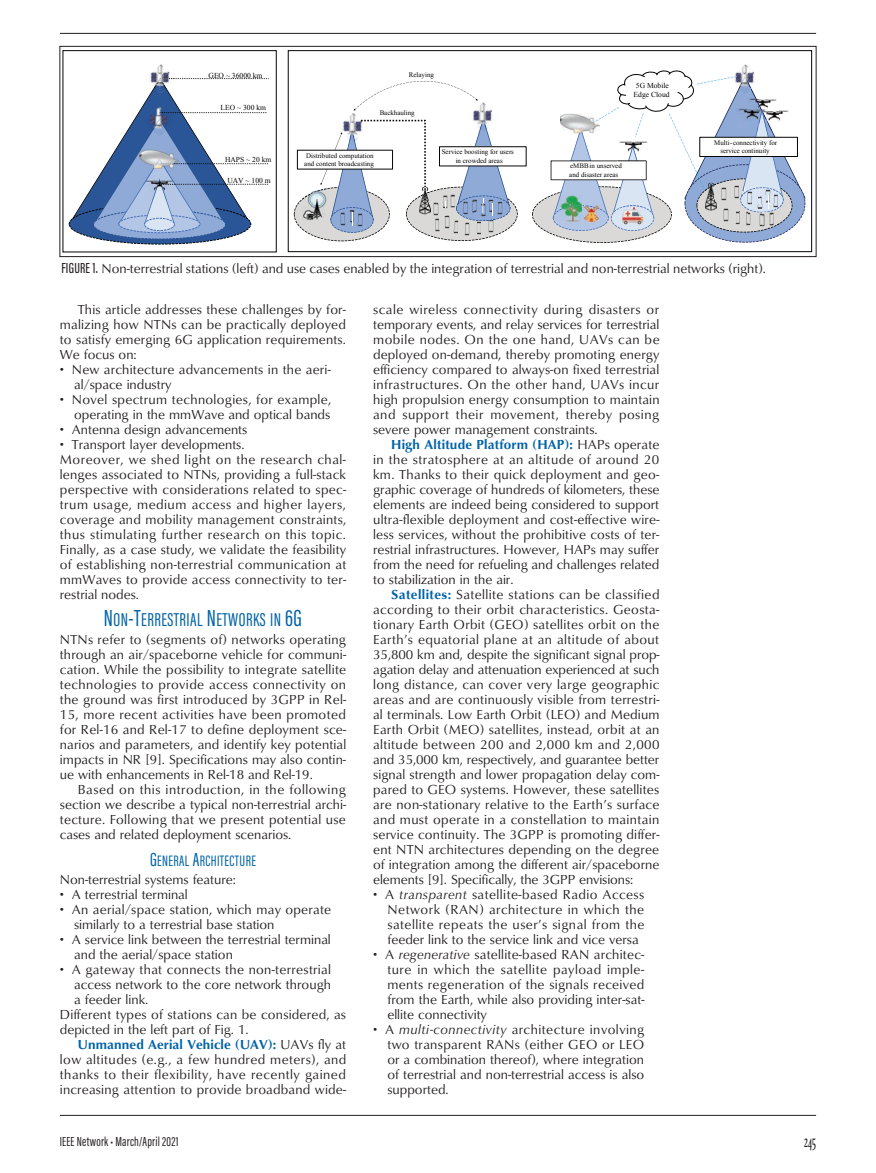
<style>
.page{position:relative;width:876px;height:1173px;background:#fff}
.page>*{position:absolute;margin:0;border:0;box-sizing:border-box;transform-origin:0 0}
.t1{font:19.2px "Acumin Pro Extra Cond Regular SC800";letter-spacing:.025em;color:#0163a7}
.t2{font:16.5px "Matrix II Ext OT Narrow SC800";color:#231f20}
.t3{font:15.6px "Acumin Pro Extra Cond Regular SC800";letter-spacing:.025em;color:#0163a7}
.t4{font:13.5px/15px "Classico URW";letter-spacing:.005em;color:#231f20;text-align:justify}
.t5{font:13.5px/15px "Classico URW";letter-spacing:.025em;color:#231f20;text-align:right}
.t6{font:13.5px "Classico URW";letter-spacing:.035em;color:#231f20}
.t7{font:13.5px "Classico URW";letter-spacing:.03em;color:#231f20}
.t8{font:700 13.5px "Classico URW";letter-spacing:.01em;color:#0163a7}
.t9{font:13.5px "Acumin Pro Extra Cond";letter-spacing:.015em;color:#231f20}
.t10{font:7.5px/9.1px "Times New Roman";color:#040503;text-align:center}
.t11{font:6.9px/8.2px "Times New Roman";color:#040503}
.s1{font-family:"Acumin Pro Extra Cond";font-weight:500;font-size:15px}
.s2{font-size:24px}
.s3{font-size:19.5px}
.s4{font-weight:400;color:#231f20}
.s5{font-weight:700;color:#0163a7}
.s6{font-style:italic}
</style>
<div class="page">
<hr style="left:60px;top:33px;width:756px;height:1px;background:#231f20">
<hr style="left:60px;top:1115px;width:756px;height:1px;background:#231f20">
<div style="left:63px;top:50px;width:214px;height:202px;border:1px solid #040503"></div>
<div style="left:69px;top:204px;width:182px;height:40px;background:#2a5698;border-radius:50%"></div>
<div style="left:93px;top:210px;width:132px;height:29px;background:#8faad7;border-radius:50%"></div>
<div style="left:93px;top:210px;width:133px;height:29px;border:1px dashed #285391;border-radius:50%"></div>
<svg style="left:119px;top:215px;width:81px;height:18px"></svg>
<div style="left:118px;top:215px;width:82px;height:18px;border:1px dashed #4671b8;border-radius:50%"></div>
<div style="left:145px;top:218px;width:29px;height:12px;background:#dae5f4;border-radius:50%"></div>
<div style="left:144px;top:218px;width:31px;height:13px;border:1px dashed #4671b8;border-radius:50%"></div>
<img style="left:150px;top:64px;width:20px;height:14px">
<div style="left:288px;top:50px;width:524px;height:202px;border:1px solid #040503"></div>
<img style="left:349px;top:113px;width:7px;height:5px">
<img style="left:472px;top:102px;width:20px;height:16px">
<img style="left:742px;top:64px;width:3px;height:6px">
<img style="left:745px;top:64px;width:3px;height:6px">
<svg style="left:294px;top:118px;width:224px;height:123px"></svg>
<svg style="left:69px;top:78px;width:200px;height:147px"></svg>
<svg style="left:354px;top:81px;width:124px;height:30px"></svg>
<svg style="left:532px;top:70px;width:273px;height:173px"></svg>
<div style="left:60px;top:46px;width:756px;height:211px;border:1px solid #231f20"></div>
<p class="t10" style="left:209px;top:70px;width:55px">GEO ~ 36000 km</p>
<p class="t10" style="left:220px;top:102px;width:47px">LEO ~ 300 km</p>
<p class="t10" style="left:225px;top:154px;width:48px">HAPS ~ 20 km</p>
<p class="t10" style="left:227px;top:176px;width:45px">UAV ~ 100 m</p>
<p class="t11" style="left:409px;top:70px;width:27px">Relaying</p>
<p class="t11" style="left:380px;top:109px;width:37px">Backhauling</p>
<p class="t11" style="left:304px;top:151px;width:71px">Distributed computation and content broadcasting</p>
<p class="t11" style="left:442px;top:148px;width:74px;text-align:center">Service boosting for users in crowded areas</p>
<p class="t10" style="left:633px;top:80px;width:37px">5G Mobile<br>Edge Cloud</p>
<p class="t11" style="left:569px;top:162px;width:54px">eMBB in unserved and disaster areas</p>
<p class="t11" style="left:714px;top:138px;width:64px;text-align:center">Multi-connectivity for service continuity</p>
<p class="t4" style="left:61px;top:260px;width:706px"><span class="s1">FIGURE 1.</span> Non-terrestrial stations (left) and use cases enabled by the integration of terrestrial and non-terrestrial networks (right).</p>
<p class="t4" style="left:60px;top:301px;width:288px;text-indent:18px">This article addresses these challenges by for&shy;malizing how NTNs can be practically deployed to satisfy emerging 6G application requirements.<br>We focus on:</p>
<p class="t4" style="left:74px;top:361px;width:258px;text-indent:-14px">• New architecture advancements in the aeri&shy;al/space industry</p>
<p class="t5" style="left:60px;top:391px;width:273px">• Novel spectrum technologies, for example, operating in the mmWave and optical bands</p>
<p class="t4" style="left:60px;top:421px;width:189px">• Antenna design advancements</p>
<p class="t4" style="left:60px;top:436px;width:288px;text-align:left">• Transport layer developments.<br>Moreover, we shed light on the research chal&shy;lenges associated to NTNs, providing a full-stack perspective with considerations related to spec&shy;trum usage, medium access and higher layers, coverage and mobility management constraints, thus stimulating further research on this topic.<br>Finally, as a case study, we validate the feasibility of establishing non-terrestrial communication at mmWaves to provide access connectivity to ter&shy;restrial nodes.</p>
<h1 class="t1" style="left:104px;top:608px;width:200px"><span class="s2">N</span>ON<span class="s2">-T</span>ERRESTRIAL <span class="s2">N</span>ETWORKS IN <span class="s2">6G</span></h1>
<p class="t4" style="left:60px;top:631px;width:288px">NTNs refer to (segments of) networks operating through an air/spaceborne vehicle for communi&shy;cation. While the possibility to integrate satellite technologies to provide access connectivity on the ground was first introduced by 3GPP in Rel-15, more recent activities have been promoted for Rel-16 and Rel-17 to define deployment sce&shy;narios and parameters, and identify key potential impacts in NR [9]. Specifications may also contin&shy;ue with enhancements in Rel-18 and Rel-19.</p>
<p class="t4" style="left:60px;top:781px;width:288px;text-indent:18px">Based on this introduction, in the following section we describe a typical non-terrestrial archi&shy;tecture. Following that we present potential use cases and related deployment scenarios.</p>
<p class="t3" style="left:150px;top:851px;width:107px"><span class="s3">G</span>ENERAL <span class="s3">A</span>RCHITECTURE</p>
<p class="t4" style="left:60px;top:871px;width:178px">Non-terrestrial systems feature:</p>
<p class="t4" style="left:60px;top:886px;width:129px">• A terrestrial terminal</p>
<p class="t4" style="left:74px;top:901px;width:259px;text-indent:-14px">• An aerial/space station, which may operate similarly to a terrestrial base station</p>
<p class="t4" style="left:74px;top:931px;width:258px;text-indent:-14px">• A service link between the terrestrial terminal and the aerial/space station</p>
<p class="t5" style="left:60px;top:961px;width:273px">• A gateway that connects the non-terrestrial</p>
<p class="t4" style="left:74px;top:976px;width:258px">access network to the core network through</p>
<p class="t4" style="left:74px;top:991px;width:76px">a feeder link.</p>
<p class="t4" style="left:60px;top:1006px;width:288px">Different types of stations can be considered, as</p>
<p class="t4" style="left:60px;top:1021px;width:190px">depicted in the left part of Fig. 1.</p>
<p class="t8" style="left:78px;top:1035px;width:270px">Unmanned Aerial Vehicle (UAV): <span class="s4">UAVs fly at</span></p>
<p class="t7" style="left:60px;top:1050px;width:288px">low altitudes (e.g., a few hundred meters), and</p>
<p class="t6" style="left:60px;top:1065px;width:287px">thanks to their flexibility, have recently gained</p>
<p class="t4" style="left:60px;top:1081px;width:288px">increasing attention to provide broadband wide-</p>
<p class="t4" style="left:373px;top:301px;width:288px">scale wireless connectivity during disasters or temporary events, and relay services for terrestrial mobile nodes. On the one hand, UAVs can be deployed on-demand, thereby promoting energy efficiency compared to always-on fixed terrestrial infrastructures. On the other hand, UAVs incur high propulsion energy consumption to maintain and support their movement, thereby posing severe power management constraints.</p>
<p class="t4" style="left:373px;top:436px;width:288px;text-indent:18px"><span class="s5">High Altitude Platform (HAP):</span> HAPs operate in the stratosphere at an altitude of around 20 km. Thanks to their quick deployment and geo&shy;graphic coverage of hundreds of kilometers, these elements are indeed being considered to support ultra-flexible deployment and cost-effective wire&shy;less services, without the prohibitive costs of ter&shy;restrial infrastructures. However, HAPs may suffer from the need for refueling and challenges related to stabilization in the air.</p>
<p class="t4" style="left:373px;top:586px;width:288px;text-indent:18px"><span class="s5">Satellites:</span> Satellite stations can be classified according to their orbit characteristics. Geosta&shy;tionary Earth Orbit (GEO) satellites orbit on the Earth’s equatorial plane at an altitude of about 35,800 km and, despite the significant signal prop&shy;agation delay and attenuation experienced at such long distance, can cover very large geographic areas and are continuously visible from terrestri&shy;al terminals. Low Earth Orbit (LEO) and Medium Earth Orbit (MEO) satellites, instead, orbit at an altitude between 200 and 2,000 km and 2,000 and 35,000 km, respectively, and guarantee better signal strength and lower propagation delay com&shy;pared to GEO systems. However, these satellites are non-stationary relative to the Earth’s surface and must operate in a constellation to maintain service continuity. The 3GPP is promoting differ&shy;ent NTN architectures depending on the degree of integration among the different air/spaceborne elements [9]. Specifically, the 3GPP envisions:</p>
<p class="t4" style="left:387px;top:886px;width:258px;text-indent:-14px">• A <span class="s6">transparent</span> satellite-based Radio Access Network (RAN) architecture in which the satellite repeats the user’s signal from the feeder link to the service link and vice versa</p>
<p class="t4" style="left:387px;top:946px;width:258px;text-indent:-14px">• A <span class="s6">regenerative</span> satellite-based RAN architec&shy;ture in which the satellite payload imple&shy;ments regeneration of the signals received from the Earth, while also providing inter-sat&shy;ellite connectivity</p>
<p class="t4" style="left:387px;top:1021px;width:258px;text-indent:-14px">• A <span class="s6">multi-connectivity</span> architecture involving two transparent RANs (either GEO or LEO or a combination thereof), where integration of terrestrial and non-terrestrial access is also supported.</p>
<p class="t9" style="left:60px;top:1133px;width:120px">IEEE Network • March/April 2021</p>
<p class="t2" style="left:804px;top:1131px;width:13px">245</p>
</div>
